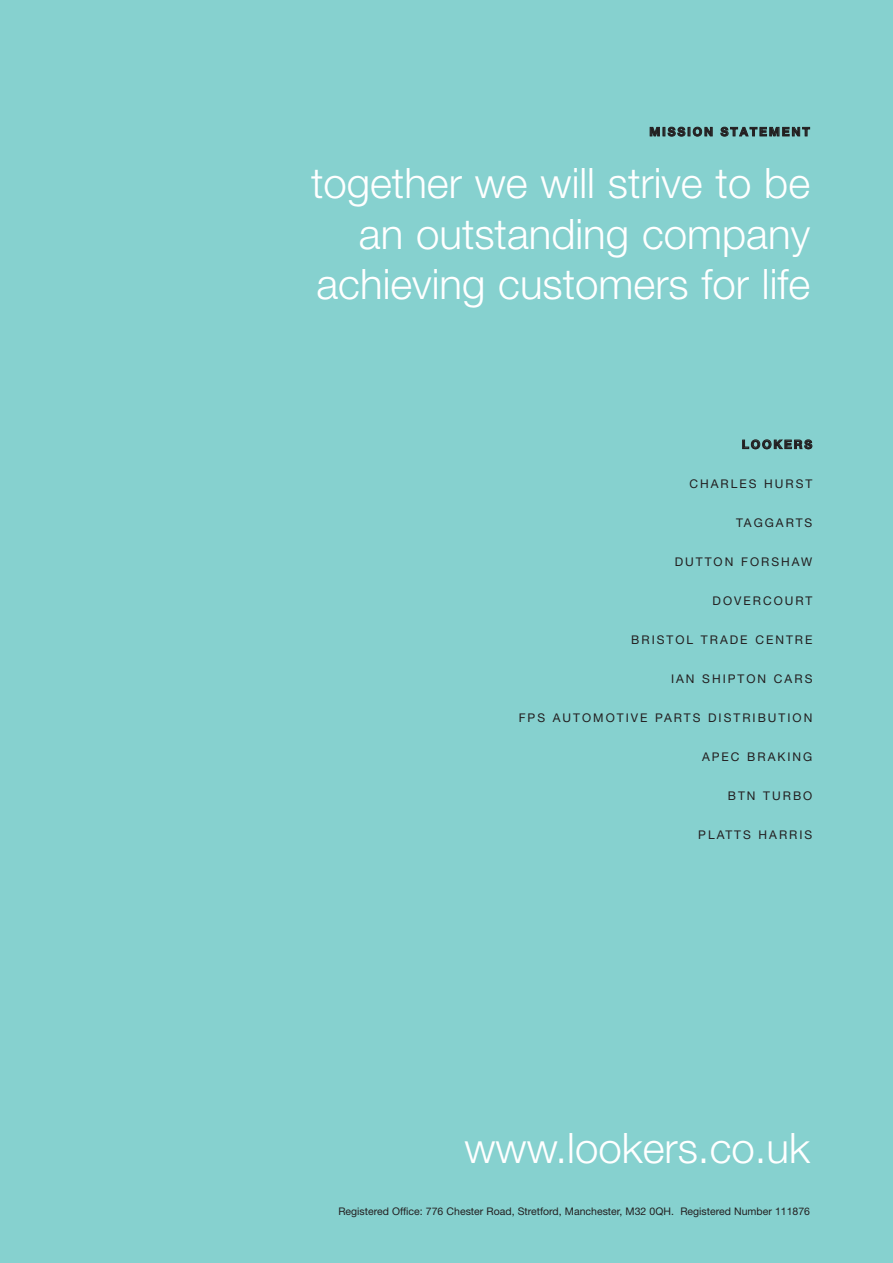
<style>
.page{position:relative;width:893px;height:1263px;background:#86d1cf}
.page>*{position:absolute;margin:0;border:0;box-sizing:border-box;transform-origin:0 0}
.t1{font:300 42px/50.4px "Helvetica Neue";color:#fff;text-align:right}
.t2{font:12px "Helvetica Neue";letter-spacing:.165em;color:#231f20}
.t3{font:700 12px "Helvetica Neue";letter-spacing:.165em;color:#231f20}
.t4{font:10.5px "Helvetica Neue";color:#231f20}
</style>
<div class="page">
<p class="t3" style="left:649px;top:127px;width:162px">MISSION STATEMENT</p>
<h1 class="t1" style="left:311px;top:162px;width:501px">together we will strive to be an outstanding company achieving customers for life</h1>
<p class="t3" style="left:742px;top:440px;width:72px">LOOKERS</p>
<p class="t2" style="left:689px;top:479px;width:125px">CHARLES HURST</p>
<p class="t2" style="left:736px;top:518px;width:78px">TAGGARTS</p>
<p class="t2" style="left:675px;top:557px;width:139px">DUTTON FORSHAW</p>
<p class="t2" style="left:713px;top:596px;width:101px">DOVERCOURT</p>
<p class="t2" style="left:631px;top:635px;width:183px">BRISTOL TRADE CENTRE</p>
<p class="t2" style="left:671px;top:674px;width:143px">IAN SHIPTON CARS</p>
<p class="t2" style="left:519px;top:713px;width:295px">FPS AUTOMOTIVE PARTS DISTRIBUTION</p>
<p class="t2" style="left:702px;top:752px;width:112px">APEC BRAKING</p>
<p class="t2" style="left:728px;top:791px;width:86px">BTN TURBO</p>
<p class="t2" style="left:698px;top:830px;width:116px">PLATTS HARRIS</p>
<h1 class="t1" style="left:464px;top:1127px;width:347px">www.lookers.co.uk</h1>
<p class="t4" style="left:338px;top:1207px;width:473px">Registered Office: 776 Chester Road, Stretford, Manchester, M32 0QH. Registered Number 111876</p>
</div>
